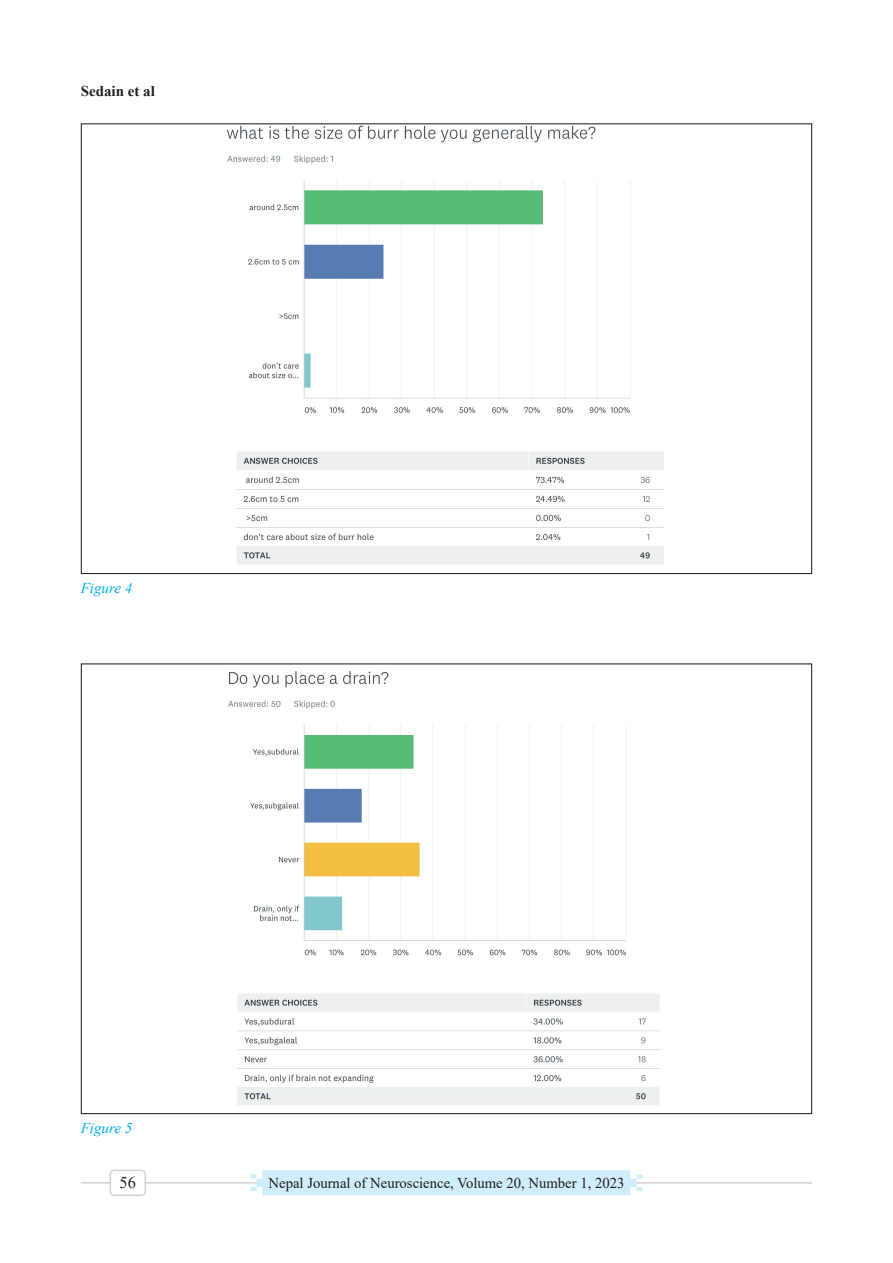
<style>
.page{position:relative;width:893px;height:1263px;background:#fff}
.page>*{position:absolute;margin:0;border:0;box-sizing:border-box;transform-origin:0 0}
.t1{font:16.5px "Times New Roman";color:#231f20}
.t2{font:15px "Times New Roman";color:#231f20}
.t3{font:italic 15px "Times New Roman";color:#00aeef}
.t4{font:700 15px "Times New Roman";color:#231f20}
</style>
<div class="page">
<hr style="left:81px;top:1182px;width:731px;height:1px;background:#d1d2d4">
<svg style="left:244px;top:1170px;width:404px;height:25px;background:#d2eefb"></svg>
<div style="left:110px;top:1170px;width:35px;height:25px;background:#fff;border-radius:4px"></div>
<div style="left:110px;top:1169px;width:36px;height:27px;border:2px solid #d1d2d4;border-radius:4px"></div>
<img style="left:227px;top:125px;width:437px;height:440px">
<img style="left:228px;top:671px;width:432px;height:434px">
<p class="t4" style="left:81px;top:80px;width:76px">Sedain et al</p>
<p class="t3" style="left:81px;top:578px;width:53px">Figure 4</p>
<p class="t3" style="left:81px;top:1118px;width:53px">Figure 5</p>
<p class="t1" style="left:120px;top:1171px;width:18px">56</p>
<p class="t2" style="left:269px;top:1173px;width:357px">Nepal Journal of Neuroscience, Volume 20, Number 1, 2023</p>
</div>
